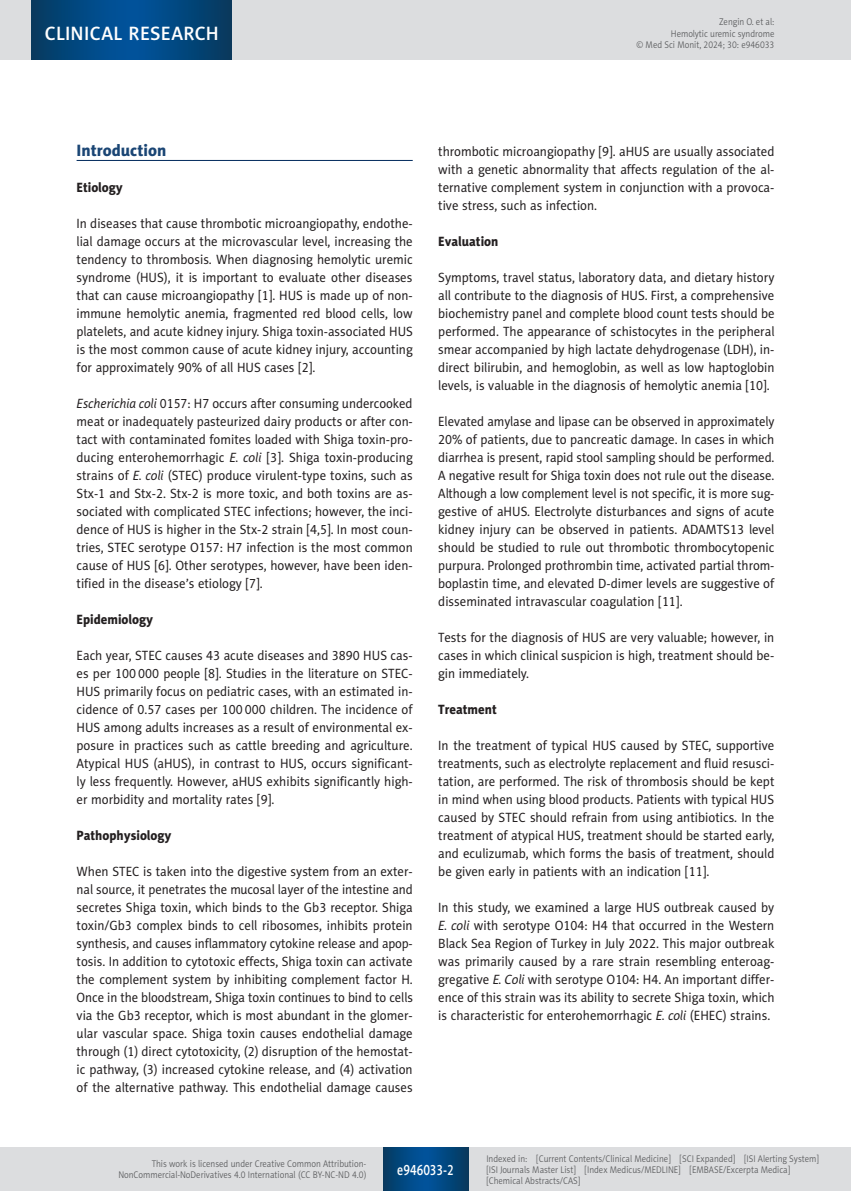
<style>
.page{position:relative;width:851px;height:1191px;background:#fff}
.page>*{position:absolute;margin:0;border:0;box-sizing:border-box;transform-origin:0 0}
.t1{font:19.5px "Naomi Sans EFN Medium";letter-spacing:.015em;color:#fff}
.MSM_Headline_1{font:16.5px "Naomi Sans EFN Heavy";color:#1a4574}
.t2{font:15px "Naomi Sans EFN Medium";color:#fff;scale:.8 1}
.MSM_Body{font:13.5px/18px "Naomi Sans EFN";color:#231f20;text-align:justify;scale:.95 1}
.MSM_Body-2{font:13.5px/18px "Naomi Sans EFN";color:#231f20;text-align:justify;scale:.94 1}
.MSM_Headline_2{font:13.5px "Naomi Sans EFN Heavy";color:#231f20;scale:.95 1}
.t3{font:9.75px/11.2px "Naomi Sans EFN Light";color:#57585a;text-align:right;scale:.9 1}
.s1{font-style:italic}
</style>
<div class="page">
<hr style="left:77px;top:160px;width:335px;height:1px;background:#00295c">
<div style="left:0;top:1148px;width:850px;height:43px;background:#dcdddf"></div>
<svg style="left:383px;top:1147px;width:85px;height:43px;background:#02477e"></svg>
<div style="left:0;top:0;width:850px;height:60px;background:#dcdddf"></div>
<hr style="left:850px;top:0;width:1px;height:60px;background:#dcdddf">
<svg style="left:32px;top:0;width:200px;height:60px;background:#02477e"></svg>
<h1 class="t1" style="left:45px;top:22px;width:175px">CLINICAL RESEARCH</h1>
<p class="t3" style="left:636px;top:16px;width:154px">Zengin O. et al:<br>Hemolytic uremic syndrome<br>© Med Sci Monit, 2024; 30: e946033</p>
<p class="MSM_Headline_1" style="left:77px;top:140px;width:91px">Introduction</p>
<p class="MSM_Headline_2" style="left:77px;top:179px;width:50px">Etiology</p>
<p class="MSM_Body" style="left:77px;top:214px;width:355px">In diseases that cause thrombotic microangiopathy, endothe&shy;lial damage occurs at the microvascular level, increasing the tendency to thrombosis. When diagnosing hemolytic uremic syndrome (HUS), it is important to evaluate other diseases that can cause microangiopathy [1]. HUS is made up of non&shy;immune hemolytic anemia, fragmented red blood cells, low platelets, and acute kidney injury. Shiga toxin-associated HUS is the most common cause of acute kidney injury, accounting for approximately 90% of all HUS cases [2].</p>
<p class="MSM_Body-2" style="left:77px;top:394px;width:359px"><span class="s1">Escherichia coli</span> 0157: H7 occurs after consuming undercooked meat or inadequately pasteurized dairy products or after con&shy;tact with contaminated fomites loaded with Shiga toxin-pro&shy;ducing enterohemorrhagic <span class="s1">E. coli</span> [3]. Shiga toxin-producing strains of <span class="s1">E. coli</span> (STEC) produce virulent-type toxins, such as Stx-1 and Stx-2. Stx-2 is more toxic, and both toxins are as&shy;sociated with complicated STEC infections; however, the inci&shy;dence of HUS is higher in the Stx-2 strain [4,5]. In most coun&shy;tries, STEC serotype O157: H7 infection is the most common cause of HUS [6]. Other serotypes, however, have been iden&shy;tified in the disease’s etiology [7].</p>
<p class="MSM_Headline_2" style="left:77px;top:611px;width:82px">Epidemiology</p>
<p class="MSM_Body" style="left:77px;top:646px;width:355px">Each year, STEC causes 43 acute diseases and 3890 HUS cas&shy;es per 100 000 people [8]. Studies in the literature on STEC-HUS primarily focus on pediatric cases, with an estimated in&shy;cidence of 0.57 cases per 100 000 children. The incidence of HUS among adults increases as a result of environmental ex&shy;posure in practices such as cattle breeding and agriculture.<br>Atypical HUS (aHUS), in contrast to HUS, occurs significant&shy;ly less frequently. However, aHUS exhibits significantly high&shy;er morbidity and mortality rates [9].</p>
<p class="MSM_Headline_2" style="left:77px;top:827px;width:101px">Pathophysiology</p>
<p class="MSM_Body" style="left:77px;top:862px;width:355px">When STEC is taken into the digestive system from an exter&shy;nal source, it penetrates the mucosal layer of the intestine and secretes Shiga toxin, which binds to the Gb3 receptor. Shiga toxin/Gb3 complex binds to cell ribosomes, inhibits protein synthesis, and causes inflammatory cytokine release and apop&shy;tosis. In addition to cytotoxic effects, Shiga toxin can activate the complement system by inhibiting complement factor H.<br>Once in the bloodstream, Shiga toxin continues to bind to cells via the Gb3 receptor, which is most abundant in the glomer&shy;ular vascular space. Shiga toxin causes endothelial damage through (1) direct cytotoxicity, (2) disruption of the hemostat&shy;ic pathway, (3) increased cytokine release, and (4) activation of the alternative pathway. This endothelial damage causes</p>
<p class="MSM_Body" style="left:438px;top:142px;width:355px">thrombotic microangiopathy [9]. aHUS are usually associated with a genetic abnormality that affects regulation of the al&shy;ternative complement system in conjunction with a provoca&shy;tive stress, such as infection.</p>
<p class="MSM_Headline_2" style="left:438px;top:233px;width:65px">Evaluation</p>
<p class="MSM_Body" style="left:438px;top:268px;width:355px">Symptoms, travel status, laboratory data, and dietary history all contribute to the diagnosis of HUS. First, a comprehensive biochemistry panel and complete blood count tests should be performed. The appearance of schistocytes in the peripheral smear accompanied by high lactate dehydrogenase (LDH), in&shy;direct bilirubin, and hemoglobin, as well as low haptoglobin levels, is valuable in the diagnosis of hemolytic anemia [10].</p>
<p class="MSM_Body-2" style="left:438px;top:412px;width:359px">Elevated amylase and lipase can be observed in approximately 20% of patients, due to pancreatic damage. In cases in which diarrhea is present, rapid stool sampling should be performed.<br>A negative result for Shiga toxin does not rule out the disease.<br>Although a low complement level is not specific, it is more sug&shy;gestive of aHUS. Electrolyte disturbances and signs of acute kidney injury can be observed in patients. ADAMTS13 level should be studied to rule out thrombotic thrombocytopenic purpura. Prolonged prothrombin time, activated partial throm&shy;boplastin time, and elevated D-dimer levels are suggestive of disseminated intravascular coagulation [11].</p>
<p class="MSM_Body" style="left:438px;top:628px;width:355px">Tests for the diagnosis of HUS are very valuable; however, in cases in which clinical suspicion is high, treatment should be&shy;gin immediately.</p>
<p class="MSM_Headline_2" style="left:438px;top:701px;width:63px">Treatment</p>
<p class="MSM_Body" style="left:438px;top:736px;width:355px">In the treatment of typical HUS caused by STEC, supportive treatments, such as electrolyte replacement and fluid resusci&shy;tation, are performed. The risk of thrombosis should be kept in mind when using blood products. Patients with typical HUS caused by STEC should refrain from using antibiotics. In the treatment of atypical HUS, treatment should be started early, and eculizumab, which forms the basis of treatment, should be given early in patients with an indication [11].</p>
<p class="MSM_Body" style="left:438px;top:898px;width:355px">In this study, we examined a large HUS outbreak caused by <span class="s1">E. coli</span> with serotype O104: H4 that occurred in the Western Black Sea Region of Turkey in July 2022. This major outbreak was primarily caused by a rare strain resembling enteroag&shy;gregative <span class="s1">E. Coli</span> with serotype O104: H4. An important differ&shy;ence of this strain was its ability to secrete Shiga toxin, which is characteristic for enterohemorrhagic <span class="s1">E. coli</span> (EHEC) strains.</p>
<p class="t3" style="left:118px;top:1158px;width:277px">This work is licensed under Creative Common Attribution-<br>NonCommercial-NoDerivatives 4.0 International (CC BY-NC-ND 4.0)</p>
<p class="t2" style="left:397px;top:1160px;width:72px">e946033-2</p>
<p class="t3" style="left:486px;top:1152px;width:371px;text-align:left">Indexed in: [Current Contents/Clinical Medicine] [SCI Expanded] [ISI Alerting System] [ISI Journals Master List] [Index Medicus/MEDLINE] [EMBASE/Excerpta Medica] [Chemical Abstracts/CAS]</p>
</div>
